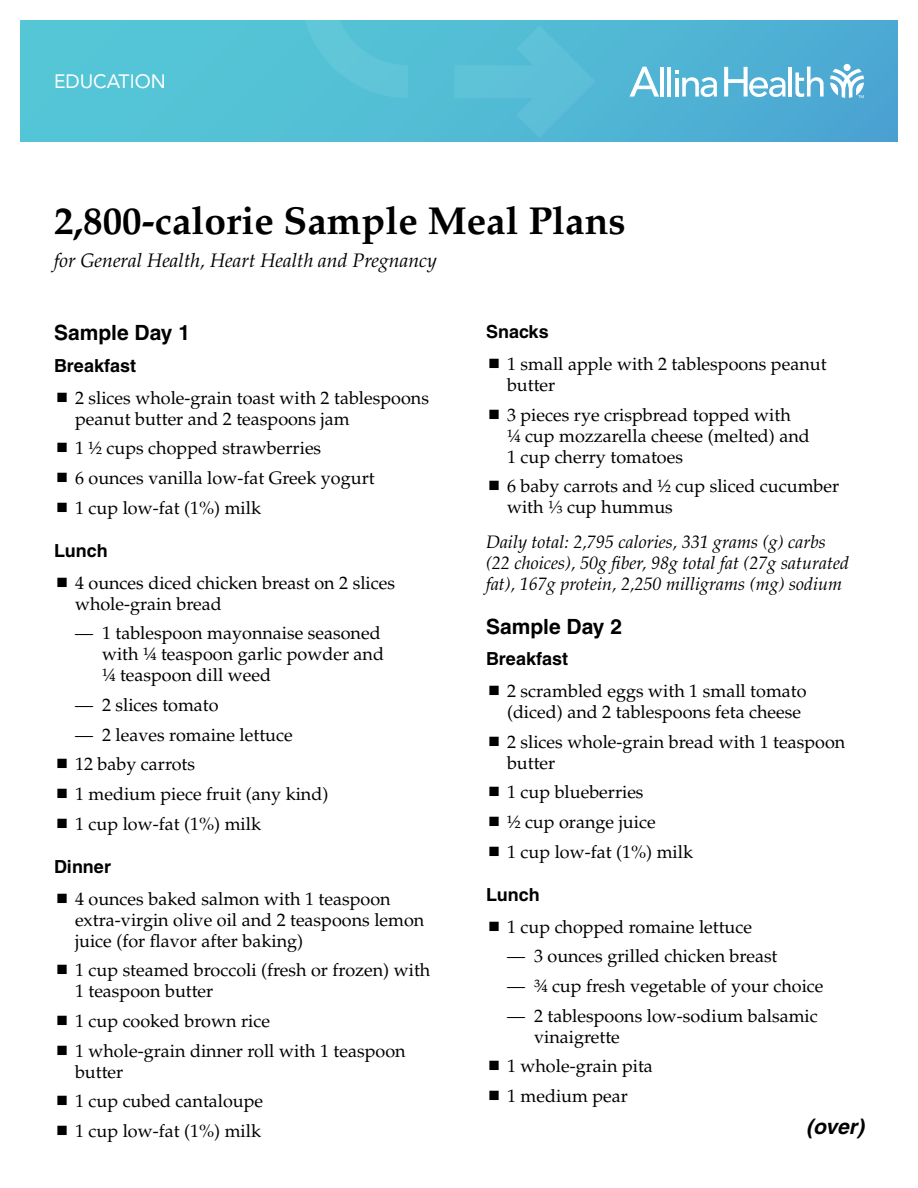
<style>
.page{position:relative;width:918px;height:1188px;background:#fff}
.page>*{position:absolute;margin:0;border:0;box-sizing:border-box;transform-origin:0 0}
.t1{font:700 39px "Palatino";color:#000}
.t2{font:700 21px "Helvetica";color:#000}
.t3{font:italic 700 21px "Helvetica";color:#000}
.t4{font:italic 19.5px "Palatino";color:#000}
.t5{font:19.2px "Avenir LT Std";color:#fff}
.t6{font:18px/21px "Palatino";color:#000}
.t7{font:italic 18px/21px "Palatino";color:#000}
.t8{font:700 18px "Helvetica";color:#000}
.s1{font-family:"Palatino Linotype"}
</style>
<div class="page">
<div style="left:20px;top:20px;width:878px;height:122px;background:linear-gradient(to right,#56cad6,#4daad3)"></div>
<svg style="left:830px;top:69px;width:34px;height:29px"></svg>
<div style="left:844px;top:64px;width:7px;height:7px;background:#fff;border-radius:50%"></div>
<hr style="left:660px;top:67px;width:4px;height:30px;background:#fff">
<hr style="left:667px;top:67px;width:4px;height:30px;background:#fff">
<hr style="left:789px;top:67px;width:3px;height:30px;background:#fff">
<svg style="left:795px;top:67px;width:29px;height:30px"></svg>
<svg style="left:675px;top:71px;width:42px;height:26px"></svg>
<svg style="left:629px;top:67px;width:30px;height:30px"></svg>
<svg style="left:724px;top:67px;width:62px;height:30px"></svg>
<svg style="left:454px;top:25px;width:142px;height:113px"></svg>
<svg style="left:301px;top:20px;width:127px;height:78px"></svg>
<p class="t5" style="left:54px;top:70px;width:113px">EDUCATION</p>
<h1 class="t1" style="left:54px;top:198px;width:573px">2,800-calorie Sample Meal Plans</h1>
<p class="t4" style="left:54px;top:249px;width:384px">for General Health, Heart Health and Pregnancy</p>
<p class="t2" style="left:54px;top:320px;width:138px">Sample Day 1</p>
<p class="t8" style="left:54px;top:355px;width:84px">Breakfast</p>
<p class="t6" style="left:75px;top:388px;width:356px">2 slices whole-grain toast with 2 tablespoons peanut butter and 2 teaspoons jam</p>
<p class="t6" style="left:75px;top:434px;width:301px;line-height:29.7px">1 ½ cups chopped strawberries<br>6 ounces vanilla low-fat Greek yogurt<br>1 cup low-fat (1%) milk</p>
<p class="t8" style="left:54px;top:540px;width:55px">Lunch</p>
<p class="t6" style="left:75px;top:572px;width:322px">4 ounces diced chicken breast on 2 slices whole-grain bread</p>
<p class="t6" style="left:102px;top:623px;width:284px;text-indent:-27px">— 1 tablespoon mayonnaise seasoned with ¼ teaspoon garlic powder and ¼ teaspoon dill weed</p>
<p class="t6" style="left:75px;top:695px;width:145px">— 2 slices tomato</p>
<p class="t6" style="left:75px;top:720px;width:255px;line-height:29.7px">— 2 leaves romaine lettuce<br>12 baby carrots<br>1 medium piece fruit (any kind)<br>1 cup low-fat (1%) milk</p>
<p class="t8" style="left:54px;top:855px;width:59px">Dinner</p>
<p class="t6" style="left:75px;top:888px;width:351px">4 ounces baked salmon with 1 teaspoon extra-virgin olive oil and 2 teaspoons lemon juice (for flavor after baking)</p>
<p class="t6" style="left:75px;top:960px;width:357px">1 cup steamed broccoli (fresh or frozen) with<br>1 teaspoon butter</p>
<p class="t6" style="left:75px;top:1006px;width:332px;line-height:29.7px">1 cup cooked brown rice<br>1 whole-grain dinner roll with 1 teaspoon</p>
<p class="t6" style="left:75px;top:1057px;width:190px;line-height:29.7px">butter<br>1 cup cubed cantaloupe<br>1 cup low-fat (1%) milk</p>
<p class="t8" style="left:486px;top:321px;width:64px">Snacks</p>
<p class="t6" style="left:507px;top:354px;width:321px">1 small apple with 2 tablespoons peanut butter</p>
<p class="t6" style="left:507px;top:404px;width:304px">3 pieces rye crispbread topped with<br>¼ cup mozzarella cheese (melted) and<br>1 cup cherry tomatoes</p>
<p class="t6" style="left:507px;top:476px;width:334px">6 baby carrots and ½ cup sliced cucumber with <span class="s1">1/3</span> cup hummus</p>
<p class="t7" style="left:486px;top:532px;width:365px">Daily total: 2,795 calories, 331 grams (g) carbs (22 choices), 50g fiber, 98g total fat (27g saturated fat), 167g protein, 2,250 milligrams (mg) sodium</p>
<p class="t2" style="left:486px;top:613px;width:138px">Sample Day 2</p>
<p class="t8" style="left:486px;top:648px;width:84px">Breakfast</p>
<p class="t6" style="left:507px;top:681px;width:301px">2 scrambled eggs with 1 small tomato (diced) and 2 tablespoons feta cheese</p>
<p class="t6" style="left:507px;top:731px;width:340px">2 slices whole-grain bread with 1 teaspoon butter</p>
<p class="t6" style="left:507px;top:778px;width:188px;line-height:29.7px">1 cup blueberries<br>½ cup orange juice<br>1 cup low-fat (1%) milk</p>
<p class="t8" style="left:486px;top:884px;width:55px">Lunch</p>
<p class="t6" style="left:507px;top:916px;width:247px">1 cup chopped romaine lettuce</p>
<p class="t6" style="left:507px;top:946px;width:272px">— 3 ounces grilled chicken breast</p>
<p class="t6" style="left:507px;top:976px;width:318px">— ¾ cup fresh vegetable of your choice</p>
<p class="t6" style="left:534px;top:1005px;width:285px;text-indent:-27px">— 2 tablespoons low-sodium balsamic vinaigrette</p>
<p class="t6" style="left:507px;top:1052px;width:147px;line-height:29.7px">1 whole-grain pita<br>1 medium pear</p>
<p class="t3" style="left:806px;top:1114px;width:59px">(over)</p>
</div>
